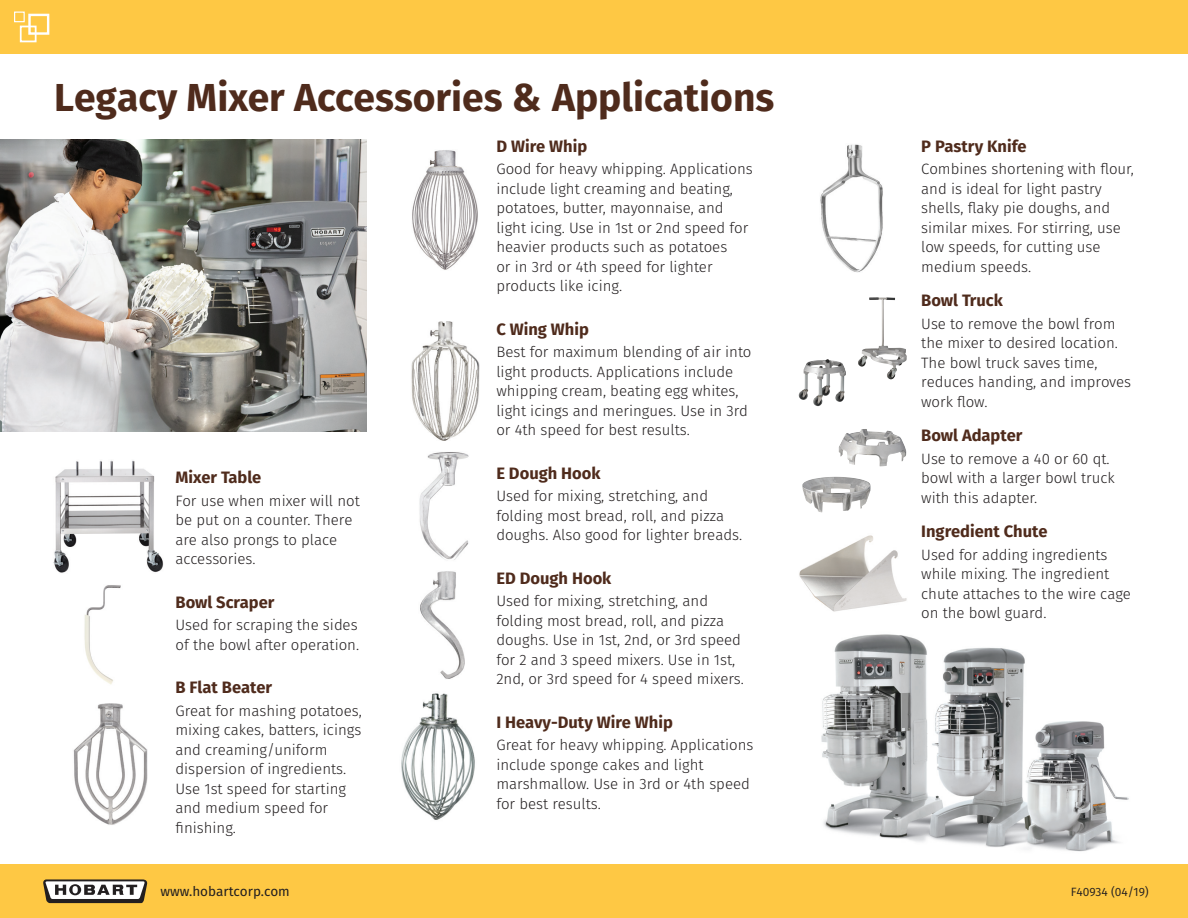
<style>
.page{position:relative;width:1188px;height:918px;background:#fff}
.page>*{position:absolute;margin:0;border:0;box-sizing:border-box;transform-origin:0 0}
.t1{font:700 39px "Fira Sans";color:#4f2b1c}
.t2{font:700 16.5px "Fira Sans";color:#4f2b1c}
.t3{font:300 15px/19.5px "Fira Sans";color:#231f20}
.t4{font:13.5px "Fira Sans";color:#231f20}
.t5{font:12px "Fira Sans";color:#231f20}
</style>
<div class="page">
<img style="left:821px;top:634px;width:308px;height:218px">
<div style="left:0;top:0;width:1188px;height:54px;background:#fec844"></div>
<div style="left:28px;top:14px;width:21px;height:21px;border:2px solid #fff"></div>
<div style="left:14px;top:12px;width:11px;height:10px;border:1px solid #fff"></div>
<div style="left:20px;top:26px;width:17px;height:16px;border:2px solid #fff"></div>
<div style="left:0;top:864px;width:1188px;height:54px;background:#fec844"></div>
<svg style="left:43px;top:879px;width:104px;height:24px;background:#98938c"></svg>
<img style="left:84px;top:585px;width:37px;height:100px">
<img style="left:53px;top:460px;width:110px;height:113px">
<img style="left:411px;top:322px;width:69px;height:119px">
<img style="left:412px;top:150px;width:66px;height:120px">
<img style="left:419px;top:452px;width:50px;height:108px">
<img style="left:420px;top:571px;width:45px;height:108px">
<img style="left:73px;top:703px;width:75px;height:122px">
<img style="left:858px;top:297px;width:24px;height:65px">
<img style="left:805px;top:359px;width:22px;height:7px">
<img style="left:799px;top:535px;width:108px;height:77px">
<img style="left:844px;top:429px;width:22px;height:8px">
<img style="left:805px;top:477px;width:29px;height:5px">
<img style="left:401px;top:693px;width:74px;height:127px">
<img style="left:820px;top:144px;width:63px;height:129px">
<img style="left:0;top:139px;width:366px;height:293px">
<h1 class="t1" style="left:54px;top:70px;width:722px">Legacy Mixer Accessories &amp; Applications</h1>
<p class="t2" style="left:176px;top:466px;width:87px">Mixer Table</p>
<p class="t3" style="left:176px;top:491px;width:186px">For use when mixer will not be put on a counter. There are also prongs to place accessories.</p>
<p class="t2" style="left:176px;top:590px;width:101px">Bowl Scraper</p>
<p class="t3" style="left:176px;top:615px;width:185px">Used for scraping the sides of the bowl after operation.</p>
<p class="t2" style="left:176px;top:676px;width:98px">B Flat Beater</p>
<p class="t3" style="left:176px;top:701px;width:188px">Great for mashing potatoes, mixing cakes, batters, icings and creaming/uniform dispersion of ingredients.<br>Use 1st speed for starting and medium speed for finishing.</p>
<p class="t2" style="left:496px;top:134px;width:92px">D Wire Whip</p>
<p class="t3" style="left:496px;top:159px;width:258px">Good for heavy whipping. Applications include light creaming and beating, potatoes, butter, mayonnaise, and light icing. Use in 1st or 2nd speed for heavier products such as potatoes<br>or in 3rd or 4th speed for lighter products like icing.</p>
<p class="t2" style="left:496px;top:317px;width:94px">C Wing Whip</p>
<p class="t3" style="left:496px;top:342px;width:257px">Best for maximum blending of air into light products. Applications include whipping cream, beating egg whites, light icings and meringues. Use in 3rd or 4th speed for best results.</p>
<p class="t2" style="left:496px;top:461px;width:106px">E Dough Hook</p>
<p class="t3" style="left:496px;top:486px;width:247px">Used for mixing, stretching, and folding most bread, roll, and pizza doughs. Also good for lighter breads.</p>
<p class="t2" style="left:496px;top:566px;width:117px">ED Dough Hook</p>
<p class="t3" style="left:496px;top:591px;width:249px">Used for mixing, stretching, and folding most bread, roll, and pizza doughs. Use in 1st, 2nd, or 3rd speed for 2 and 3 speed mixers. Use in 1st, 2nd, or 3rd speed for 4 speed mixers.</p>
<p class="t2" style="left:496px;top:710px;width:178px">I Heavy-Duty Wire Whip</p>
<p class="t3" style="left:496px;top:735px;width:259px">Great for heavy whipping. Applications include sponge cakes and light marshmallow. Use in 3rd or 4th speed for best results.</p>
<p class="t2" style="left:921px;top:134px;width:107px">P Pastry Knife</p>
<p class="t3" style="left:921px;top:159px;width:214px">Combines shortening with flour, and is ideal for light pastry shells, flaky pie doughs, and similar mixes. For stirring, use low speeds, for cutting use medium speeds.</p>
<p class="t2" style="left:921px;top:289px;width:83px">Bowl Truck</p>
<p class="t3" style="left:921px;top:314px;width:212px">Use to remove the bowl from the mixer to desired location.<br>The bowl truck saves time, reduces handing, and improves work flow.</p>
<p class="t2" style="left:921px;top:424px;width:103px">Bowl Adapter</p>
<p class="t3" style="left:921px;top:449px;width:195px">Use to remove a 40 or 60 qt. bowl with a larger bowl truck with this adapter.</p>
<p class="t2" style="left:921px;top:520px;width:128px">Ingredient Chute</p>
<p class="t3" style="left:921px;top:545px;width:211px">Used for adding ingredients while mixing. The ingredient chute attaches to the wire cage on the bowl guard.</p>
<p class="t4" style="left:160px;top:882px;width:131px">www.hobartcorp.com</p>
<p class="t5" style="left:1071px;top:884px;width:80px">F40934 (04/19)</p>
</div>
